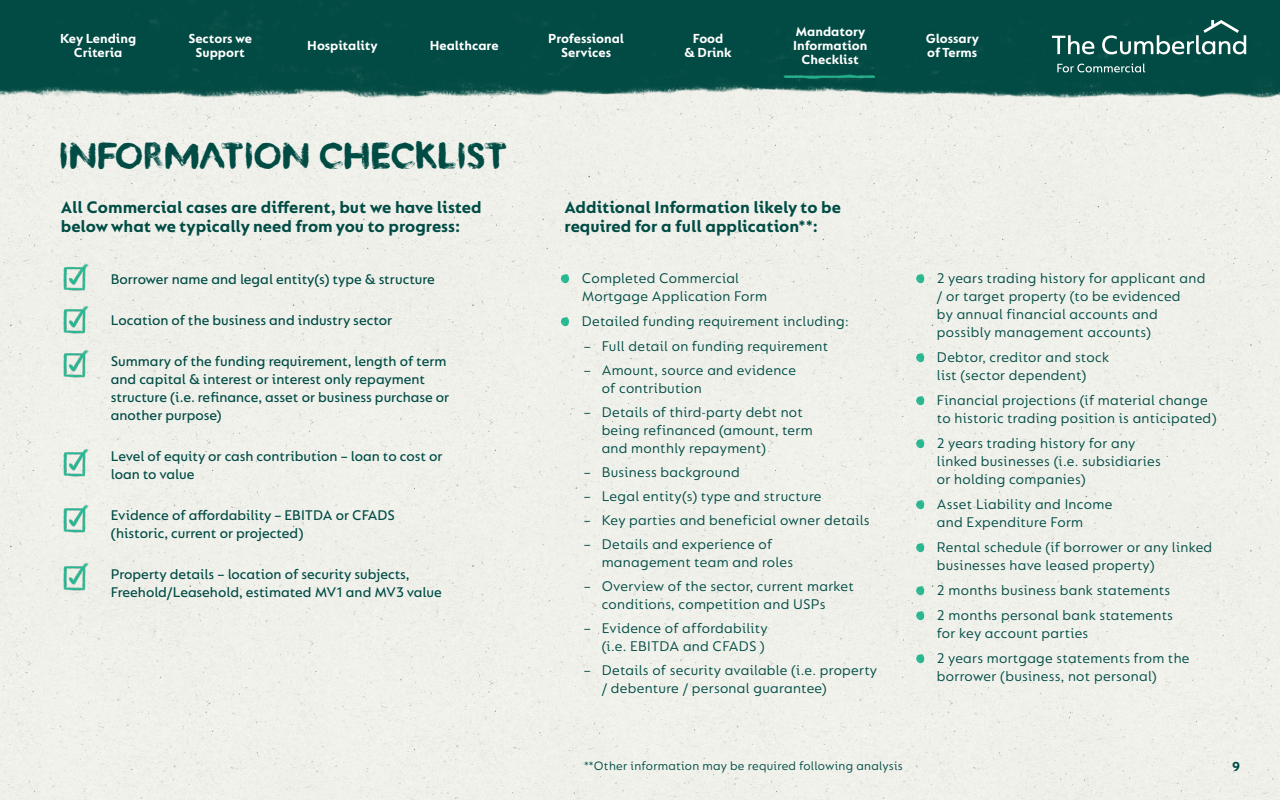
<style>
.page{position:relative;width:1280px;height:800px;background:#fff}
.page>*{position:absolute;margin:0;border:0;box-sizing:border-box;transform-origin:0 0}
.t1{font:37.8px "Kind Type";color:#004c45}
.t2{font:700 18px/19px "FS Lucas";color:#004c45}
.t3{font:15px/18px "FS Lucas";letter-spacing:.02em;color:#004c45}
.t4{font:500 15px/18px "FS Lucas";color:#004c45}
.t5{font:700 14px/14px "FS Lucas";color:#fff;text-align:center}
.t6{font:700 14px "FS Lucas";color:#004c45}
.t7{font:13px "FS Lucas";letter-spacing:.02em;color:#004c45}
.s1{font-family:"Kind Type";font-size:51px;color:#27b791}
</style>
<div class="page">
<div style="left:0;top:142px;width:1280px;height:658px;background:#eff0ea"></div>
<img style="left:0;top:0;width:1280px;height:142px">
<svg style="left:1052px;top:35px;width:42px;height:19px"></svg>
<svg style="left:1102px;top:20px;width:144px;height:34px;background:#346e69"></svg>
<svg style="left:1057px;top:63px;width:88px;height:9px"></svg>
<img style="left:59px;top:262px;width:32px;height:32px">
<img style="left:59px;top:348px;width:32px;height:32px">
<img style="left:59px;top:447px;width:31px;height:32px">
<img style="left:59px;top:503px;width:32px;height:32px">
<img style="left:59px;top:562px;width:31px;height:32px">
<img style="left:59px;top:304px;width:32px;height:32px">
<img style="left:782px;top:60px;width:92px;height:34px">
<p class="t5" style="left:60px;top:32px;width:78px">Key Lending<br>Criteria</p>
<p class="t5" style="left:188px;top:32px;width:65px">Sectors we<br>Support</p>
<p class="t5" style="left:307px;top:39px;width:72px">Hospitality</p>
<p class="t5" style="left:430px;top:39px;width:70px">Healthcare</p>
<p class="t5" style="left:548px;top:32px;width:77px">Professional<br>Services</p>
<p class="t5" style="left:685px;top:32px;width:49px">Food<br>&amp; Drink</p>
<p class="t5" style="left:793px;top:25px;width:76px">Mandatory<br>Information<br>Checklist</p>
<p class="t5" style="left:926px;top:32px;width:55px;text-align:left">Glossary of Terms</p>
<h1 class="t1" style="left:58px;top:133px;width:450px">INFORMATION CHECKLIST</h1>
<p class="t2" style="left:61px;top:198px;width:422px">All Commercial cases are different, but we have listed below what we typically need from you to progress:</p>
<p class="t2" style="left:565px;top:198px;width:278px">Additional Information likely to be required for a full application**:</p>
<p class="t4" style="left:111px;top:270px;width:326px">Borrower name and legal entity(s) type &amp; structure</p>
<p class="t4" style="left:111px;top:311px;width:283px">Location of the business and industry sector</p>
<p class="t4" style="left:111px;top:352px;width:340px">Summary of the funding requirement, length of term and capital &amp; interest or interest only repayment structure (i.e. refinance, asset or business purchase or another purpose)</p>
<p class="t4" style="left:111px;top:447px;width:333px">Level of equity or cash contribution – loan to cost or loan to value</p>
<p class="t4" style="left:111px;top:506px;width:286px">Evidence of affordability – EBITDA or CFADS (historic, current or projected)</p>
<p class="t4" style="left:111px;top:565px;width:333px">Property details – location of security subjects,<br>Freehold/Leasehold, estimated MV1 and MV3 value</p>
<p class="t3" style="left:582px;top:269px;width:187px;text-indent:-29px"><span class="s1">•</span> Completed Commercial<br>Mortgage Application Form</p>
<p class="t3" style="left:553px;top:312px;width:298px"><span class="s1">•</span> Detailed funding requirement including:</p>
<p class="t3" style="left:584px;top:337px;width:246px">– Full detail on funding requirement</p>
<p class="t3" style="left:602px;top:361px;width:196px;text-indent:-18px">– Amount, source and evidence of contribution</p>
<p class="t3" style="left:602px;top:403px;width:212px;text-indent:-18px">– Details of third-party debt not being refinanced (amount, term and monthly repayment)</p>
<p class="t3" style="left:584px;top:463px;width:157px">– Business background</p>
<p class="t3" style="left:584px;top:487px;width:239px">– Legal entity(s) type and structure</p>
<p class="t3" style="left:584px;top:511px;width:287px">– Key parties and beneficial owner details</p>
<p class="t3" style="left:602px;top:535px;width:193px;text-indent:-18px">– Details and experience of management team and roles</p>
<p class="t3" style="left:602px;top:577px;width:254px;text-indent:-18px">– Overview of the sector, current market conditions, competition and USPs</p>
<p class="t3" style="left:584px;top:619px;width:186px;text-align:right">– Evidence of affordability (i.e. EBITDA and CFADS )</p>
<p class="t3" style="left:602px;top:661px;width:277px;text-indent:-18px">– Details of security available (i.e. property / debenture / personal guarantee)</p>
<p class="t3" style="left:937px;top:269px;width:270px;text-indent:-29px"><span class="s1">•</span> 2 years trading history for applicant and / or target property (to be evidenced<br>by annual financial accounts and possibly management accounts)</p>
<p class="t3" style="left:908px;top:348px;width:203px;text-align:center"><span class="s1">•</span> Debtor, creditor and stock list (sector dependent)</p>
<p class="t3" style="left:937px;top:391px;width:281px;text-indent:-29px"><span class="s1">•</span> Financial projections (if material change to historic trading position is anticipated)</p>
<p class="t3" style="left:937px;top:434px;width:225px;text-indent:-29px"><span class="s1">•</span> 2 years trading history for any linked businesses (i.e. subsidiaries or holding companies)</p>
<p class="t3" style="left:908px;top:495px;width:206px;text-align:center"><span class="s1">•</span> Asset Liability and Income and Expenditure Form</p>
<p class="t3" style="left:937px;top:538px;width:277px;text-indent:-29px"><span class="s1">•</span> Rental schedule (if borrower or any linked businesses have leased property)</p>
<p class="t3" style="left:908px;top:581px;width:264px"><span class="s1">•</span> 2 months business bank statements</p>
<p class="t3" style="left:937px;top:606px;width:238px;text-indent:-29px"><span class="s1">•</span> 2 months personal bank statements for key account parties</p>
<p class="t3" style="left:908px;top:649px;width:283px;text-align:center"><span class="s1">•</span> 2 years mortgage statements from the borrower (business, not personal)</p>
<p class="t7" style="left:584px;top:758px;width:320px">**Other information may be required following analysis</p>
<p class="t6" style="left:1232px;top:758px;width:10px">9</p>
</div>
